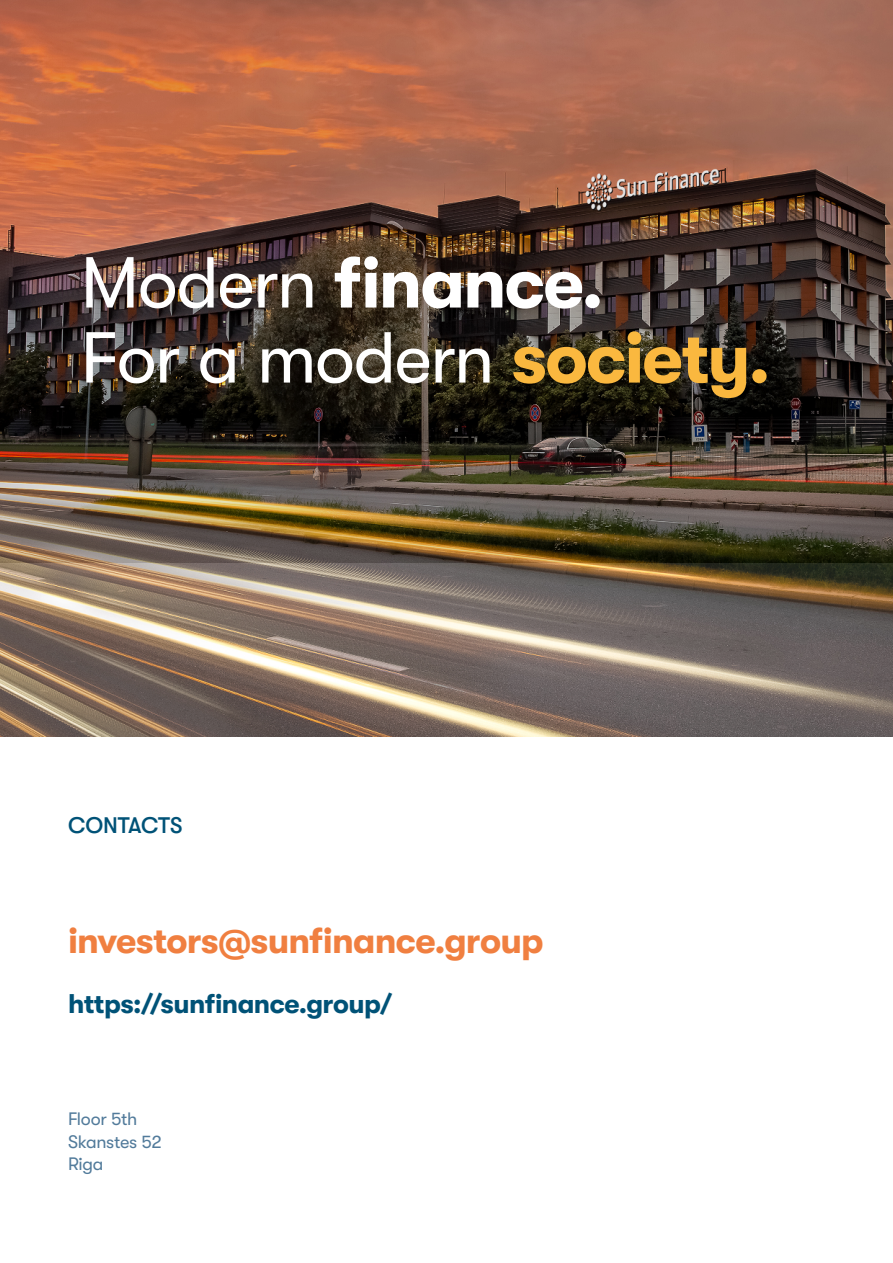
<style>
.page{position:relative;width:893px;height:1263px;background:#fff}
.page>*{position:absolute;margin:0;border:0;box-sizing:border-box;transform-origin:0 0}
.t1{font:72px/75px "GT Walsheim Pro";letter-spacing:-.025em;color:#fff}
.t2{font:700 36px "GT Walsheim Pro";letter-spacing:-.02em;color:#f07f40}
.t3{font:700 27px "GT Walsheim Pro";letter-spacing:-.02em;color:#005277}
.t4{font:500 22.5px "GT Walsheim Pro";letter-spacing:-.005em;color:#005277}
.t5{font:18px/22.5px "GT Walsheim Pro";letter-spacing:-.02em;color:#527b9b}
.s1{font-weight:700}
.s2{font-weight:700;color:#fab83f}
</style>
<div class="page">
<img style="left:0;top:0;width:893px;height:736px">
<p class="t1" style="left:81px;top:246px;width:692px">Modern <span class="s1">finance.<br></span>For a modern <span class="s2">society.</span></p>
<p class="t4" style="left:68px;top:812px;width:116px">CONTACTS</p>
<p class="t2" style="left:68px;top:920px;width:477px">investors@sunfinance.group</p>
<p class="t3" style="left:68px;top:988px;width:326px">https://sunfinance.group/</p>
<p class="t5" style="left:68px;top:1108px;width:95px">Floor 5th<br>Skanstes 52<br>Riga</p>
</div>
